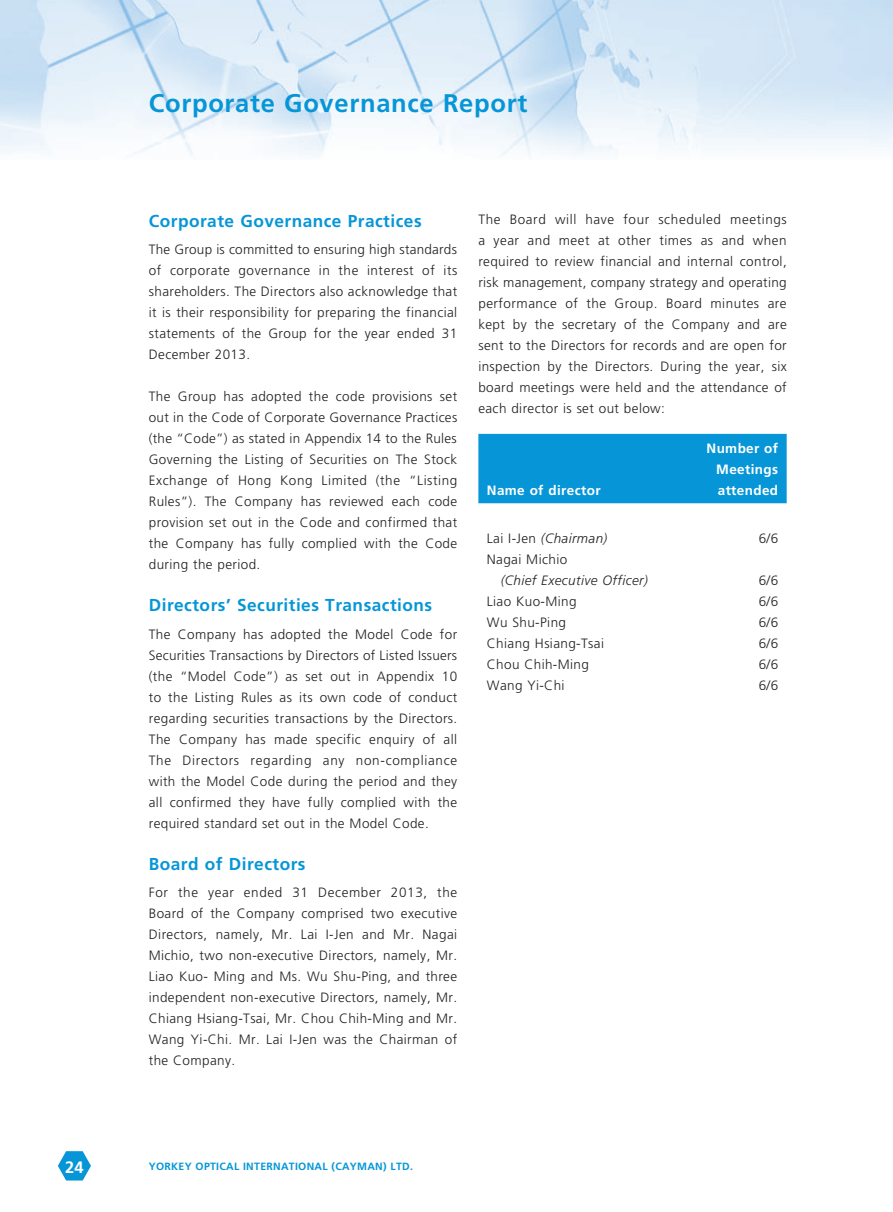
<style>
.page{position:relative;width:893px;height:1212px;background:#fff}
.page>*{position:absolute;margin:0;border:0;box-sizing:border-box;transform-origin:0 0}
.t1{font:700 25.5px "Frutiger LT Std";letter-spacing:.03em;color:#0696d7}
.t2{font:700 17.25px "Frutiger LT Std";letter-spacing:.03em;color:#0696d7}
.t3{font:700 16.5px "Frutiger LT Std";color:#fff}
.t4{font:300 13.5px/21px "Frutiger LT Std";letter-spacing:.03em;color:#231f20;text-align:justify}
.t5{font:italic 300 13.5px "Frutiger LT Std";letter-spacing:.03em;color:#231f20}
.t6{font:700 13.5px/21px "Frutiger LT Std";letter-spacing:.03em;color:#fff;text-align:justify}
.t7{font:700 10.5px "Frutiger LT Std";letter-spacing:.03em;color:#0696d7}
.s1{font-style:normal}
</style>
<div class="page">
<svg style="left:58px;top:1151px;width:33px;height:29px"></svg>
<img style="left:0;top:0;width:892px;height:157px">
<div style="left:478px;top:434px;width:309px;height:69px;background:#0696d7"></div>
<h1 class="t1" style="left:149px;top:88px;width:380px">Corporate Governance Report</h1>
<p class="t2" style="left:149px;top:211px;width:274px">Corporate Governance Practices</p>
<p class="t4" style="left:149px;top:239px;width:310px">The Group is committed to ensuring high standards of corporate governance in the interest of its shareholders. The Directors also acknowledge that it is their responsibility for preparing the financial statements of the Group for the year ended 31<br>December 2013.</p>
<p class="t4" style="left:149px;top:386px;width:310px">The Group has adopted the code provisions set out in the Code of Corporate Governance Practices (the “Code”) as stated in Appendix 14 to the Rules Governing the Listing of Securities on The Stock Exchange of Hong Kong Limited (the “Listing Rules”). The Company has reviewed each code provision set out in the Code and confirmed that the Company has fully complied with the Code during the period.</p>
<p class="t2" style="left:149px;top:595px;width:285px">Directors’ Securities Transactions</p>
<p class="t4" style="left:149px;top:624px;width:310px">The Company has adopted the Model Code for Securities Transactions by Directors of Listed Issuers (the “Model Code”) as set out in Appendix 10 to the Listing Rules as its own code of conduct regarding securities transactions by the Directors.<br>The Company has made specific enquiry of all The Directors regarding any non-compliance with the Model Code during the period and they all confirmed they have fully complied with the required standard set out in the Model Code.</p>
<p class="t2" style="left:149px;top:854px;width:158px">Board of Directors</p>
<p class="t4" style="left:149px;top:882px;width:310px">For the year ended 31 December 2013, the Board of the Company comprised two executive Directors, namely, Mr. Lai I-Jen and Mr. Nagai Michio, two non-executive Directors, namely, Mr.<br>Liao Kuo- Ming and Ms. Wu Shu-Ping, and three independent non-executive Directors, namely, Mr.<br>Chiang Hsiang-Tsai, Mr. Chou Chih-Ming and Mr.<br>Wang Yi-Chi. Mr. Lai I-Jen was the Chairman of the Company.</p>
<p class="t4" style="left:478px;top:209px;width:310px">The Board will have four scheduled meetings a year and meet at other times as and when required to review financial and internal control, risk management, company strategy and operating performance of the Group. Board minutes are kept by the secretary of the Company and are sent to the Directors for records and are open for inspection by the Directors. During the year, six board meetings were held and the attendance of each director is set out below:</p>
<p class="t6" style="left:487px;top:479px;width:115px">Name of director</p>
<p class="t6" style="left:716px;top:437px;width:63px;text-indent:-10px">Number of Meetings attended</p>
<p class="t5" style="left:487px;top:531px;width:122px"><span class="s1">Lai I-Jen</span> (Chairman)</p>
<p class="t4" style="left:759px;top:528px;width:21px">6/6</p>
<p class="t4" style="left:487px;top:549px;width:82px">Nagai Michio</p>
<p class="t5" style="left:501px;top:573px;width:149px">(Chief Executive Officer)</p>
<p class="t4" style="left:759px;top:570px;width:21px">6/6</p>
<p class="t4" style="left:487px;top:591px;width:91px">Liao Kuo-Ming</p>
<p class="t4" style="left:759px;top:591px;width:21px">6/6</p>
<p class="t4" style="left:487px;top:612px;width:81px">Wu Shu-Ping</p>
<p class="t4" style="left:759px;top:612px;width:21px">6/6</p>
<p class="t4" style="left:487px;top:633px;width:119px">Chiang Hsiang-Tsai</p>
<p class="t4" style="left:759px;top:633px;width:21px">6/6</p>
<p class="t4" style="left:487px;top:654px;width:104px">Chou Chih-Ming</p>
<p class="t4" style="left:759px;top:654px;width:21px">6/6</p>
<p class="t4" style="left:487px;top:675px;width:79px">Wang Yi-Chi</p>
<p class="t4" style="left:759px;top:675px;width:21px">6/6</p>
<p class="t3" style="left:65px;top:1157px;width:20px">24</p>
<p class="t7" style="left:149px;top:1160px;width:266px">YORKEY OPTICAL INTERNATIONAL (CAYMAN) LTD.</p>
</div>
